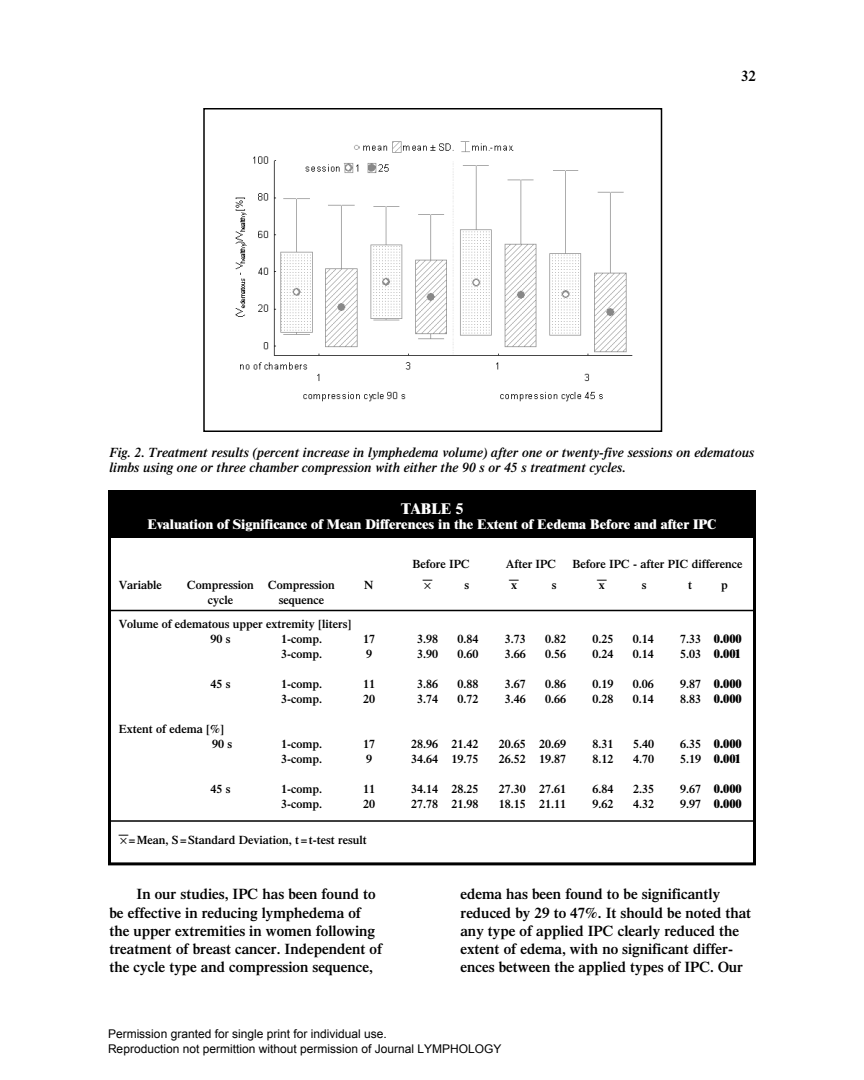
<style>
.page{position:relative;width:864px;height:1080px;background:#fff}
.page>*{position:absolute;margin:0;border:0;box-sizing:border-box;transform-origin:0 0}
.t1{font:600 15px/18.1px "Times";color:#000}
.t2{font:800 15px "Times";color:#fff}
.t3{font:italic 600 13.5px/15px "Times";color:#000}
.t4{font:800 13.5px "Times";color:#fff}
.t5{font:600 12px/24px "Times";color:#000}
.t6{font:12px/14.4px "Arial";color:#000}
.t7{font:800 12px "Times";color:#000}
.t8{font:600 12px "Times";color:#000;scale:.8 1}
.s1{font-weight:600}
</style>
<div class="page">
<img style="left:235px;top:141px;width:398px;height:261px">
<div style="left:203px;top:108px;width:459px;height:324px;border:2px solid #000"></div>
<div style="left:108px;top:491px;width:648px;height:47px;background:#000"></div>
<div style="left:108px;top:491px;width:648px;height:374px;border:3px solid #000"></div>
<hr style="left:108px;top:610px;width:648px;height:1px;background:#000">
<hr style="left:108px;top:820px;width:648px;height:2px;background:#000">
<p class="t1" style="left:741px;top:68px;width:16px">32</p>
<p class="t3" style="left:110px;top:446px;width:647px">Fig. 2. Treatment results (percent increase in lymphedema volume) after one or twenty-five sessions on edematous limbs using one or three chamber compression with either the 90 s or 45 s treatment cycles.</p>
<p class="t2" style="left:401px;top:503px;width:64px">TABLE 5</p>
<p class="t4" style="left:147px;top:519px;width:571px">Evaluation of Significance of Mean Differences in the Extent of Eedema Before and after IPC</p>
<p class="t5" style="left:412px;top:553px;width:59px">Before IPC</p>
<p class="t5" style="left:506px;top:553px;width:52px">After IPC</p>
<p class="t5" style="left:573px;top:553px;width:171px">Before IPC - after PIC difference</p>
<p class="t8" style="left:423px;top:574px;width:13px">—</p>
<p class="t8" style="left:509px;top:574px;width:14px">—</p>
<p class="t8" style="left:597px;top:574px;width:13px">—</p>
<p class="t5" style="left:119px;top:574px;width:44px">Variable</p>
<p class="t5" style="left:187px;top:574px;width:149px">Compression Compression</p>
<p class="t5" style="left:364px;top:574px;width:11px">N</p>
<p class="t5" style="left:465px;top:574px;width:6px">s</p>
<p class="t5" style="left:511px;top:574px;width:7px">x</p>
<p class="t5" style="left:552px;top:574px;width:6px">s</p>
<p class="t5" style="left:599px;top:574px;width:7px">x</p>
<p class="t5" style="left:642px;top:574px;width:6px">s</p>
<p class="t5" style="left:688px;top:574px;width:5px">t</p>
<p class="t5" style="left:721px;top:574px;width:8px">p</p>
<p class="t5" style="left:208px;top:589px;width:27px">cycle</p>
<p class="t5" style="left:119px;top:589px;width:234px;text-indent:160px">sequence<br>Volume of edematous upper extremity [liters]</p>
<p class="t5" style="left:211px;top:628px;width:21px">90 s</p>
<p class="t5" style="left:281px;top:628px;width:42px">1-comp.</p>
<p class="t5" style="left:363px;top:628px;width:13px">17</p>
<p class="t5" style="left:417px;top:628px;width:22px">3.98</p>
<p class="t5" style="left:458px;top:628px;width:22px">0.84</p>
<p class="t5" style="left:505px;top:628px;width:22px">3.73</p>
<p class="t5" style="left:545px;top:628px;width:22px">0.82</p>
<p class="t5" style="left:592px;top:628px;width:22px">0.25</p>
<p class="t5" style="left:633px;top:628px;width:22px">0.14</p>
<p class="t7" style="left:680px;top:634px;width:63px"><span class="s1">7.33</span> 0.000</p>
<p class="t5" style="left:281px;top:643px;width:42px">3-comp.</p>
<p class="t5" style="left:366px;top:643px;width:7px">9</p>
<p class="t5" style="left:417px;top:643px;width:22px">3.90</p>
<p class="t5" style="left:458px;top:643px;width:22px">0.60</p>
<p class="t5" style="left:505px;top:643px;width:22px">3.66</p>
<p class="t5" style="left:545px;top:643px;width:22px">0.56</p>
<p class="t5" style="left:592px;top:643px;width:22px">0.24</p>
<p class="t5" style="left:633px;top:643px;width:22px">0.14</p>
<p class="t7" style="left:680px;top:649px;width:62px"><span class="s1">5.03</span> 0.001</p>
<p class="t5" style="left:211px;top:673px;width:21px">45 s</p>
<p class="t5" style="left:281px;top:673px;width:42px">1-comp.</p>
<p class="t5" style="left:363px;top:673px;width:13px">11</p>
<p class="t5" style="left:417px;top:673px;width:22px">3.86</p>
<p class="t5" style="left:458px;top:673px;width:22px">0.88</p>
<p class="t5" style="left:505px;top:673px;width:22px">3.67</p>
<p class="t5" style="left:545px;top:673px;width:22px">0.86</p>
<p class="t5" style="left:592px;top:673px;width:22px">0.19</p>
<p class="t5" style="left:633px;top:673px;width:22px">0.06</p>
<p class="t7" style="left:680px;top:679px;width:63px"><span class="s1">9.87</span> 0.000</p>
<p class="t5" style="left:281px;top:688px;width:42px">3-comp.</p>
<p class="t5" style="left:363px;top:688px;width:13px">20</p>
<p class="t5" style="left:417px;top:688px;width:22px">3.74</p>
<p class="t5" style="left:458px;top:688px;width:22px">0.72</p>
<p class="t5" style="left:505px;top:688px;width:22px">3.46</p>
<p class="t5" style="left:545px;top:688px;width:22px">0.66</p>
<p class="t5" style="left:592px;top:688px;width:22px">0.28</p>
<p class="t5" style="left:633px;top:688px;width:22px">0.14</p>
<p class="t7" style="left:680px;top:694px;width:63px"><span class="s1">8.83</span> 0.000</p>
<p class="t5" style="left:212px;top:722px;width:21px;line-height:15px;text-indent:-93px">Extent of edema [%]<br>90 s</p>
<p class="t5" style="left:281px;top:733px;width:42px">1-comp.</p>
<p class="t5" style="left:363px;top:733px;width:13px">17</p>
<p class="t5" style="left:411px;top:733px;width:69px">28.96 21.42</p>
<p class="t5" style="left:499px;top:733px;width:69px">20.65 20.69</p>
<p class="t5" style="left:593px;top:733px;width:22px">8.31</p>
<p class="t5" style="left:633px;top:733px;width:22px">5.40</p>
<p class="t7" style="left:680px;top:739px;width:63px"><span class="s1">6.35</span> 0.000</p>
<p class="t5" style="left:281px;top:748px;width:42px">3-comp.</p>
<p class="t5" style="left:366px;top:748px;width:7px">9</p>
<p class="t5" style="left:411px;top:748px;width:69px">34.64 19.75</p>
<p class="t5" style="left:499px;top:748px;width:69px">26.52 19.87</p>
<p class="t5" style="left:593px;top:748px;width:22px">8.12</p>
<p class="t5" style="left:633px;top:748px;width:22px">4.70</p>
<p class="t7" style="left:680px;top:754px;width:62px"><span class="s1">5.19</span> 0.001</p>
<p class="t5" style="left:211px;top:778px;width:21px">45 s</p>
<p class="t5" style="left:281px;top:778px;width:42px">1-comp.</p>
<p class="t5" style="left:363px;top:778px;width:13px">11</p>
<p class="t5" style="left:411px;top:778px;width:69px">34.14 28.25</p>
<p class="t5" style="left:499px;top:778px;width:69px">27.30 27.61</p>
<p class="t5" style="left:593px;top:778px;width:22px">6.84</p>
<p class="t5" style="left:633px;top:778px;width:22px">2.35</p>
<p class="t7" style="left:680px;top:784px;width:63px"><span class="s1">9.67</span> 0.000</p>
<p class="t5" style="left:281px;top:793px;width:42px">3-comp.</p>
<p class="t5" style="left:363px;top:793px;width:13px">20</p>
<p class="t5" style="left:411px;top:793px;width:69px">27.78 21.98</p>
<p class="t5" style="left:499px;top:793px;width:69px">18.15 21.11</p>
<p class="t5" style="left:593px;top:793px;width:22px">9.62</p>
<p class="t5" style="left:633px;top:793px;width:22px">4.32</p>
<p class="t7" style="left:680px;top:799px;width:63px"><span class="s1">9.97</span> 0.000</p>
<p class="t8" style="left:119px;top:829px;width:14px">—</p>
<p class="t5" style="left:120px;top:829px;width:248px">✕ =Mean, S=Standard Deviation, t=t-test result</p>
<p class="t1" style="left:110px;top:887px;width:274px;text-indent:27px">In our studies, IPC has been found to be effective in reducing lymphedema of the upper extremities in women following treatment of breast cancer. Independent of the cycle type and compression sequence,</p>
<p class="t1" style="left:460px;top:887px;width:292px">edema has been found to be significantly reduced by 29 to 47%. It should be noted that any type of applied IPC clearly reduced the extent of edema, with no significant differ&shy;ences between the applied types of IPC. Our</p>
<p class="t6" style="left:108px;top:1027px;width:395px">Permission granted for single print for individual use.<br>Reproduction not permittion without permission of Journal LYMPHOLOGY</p>
</div>
